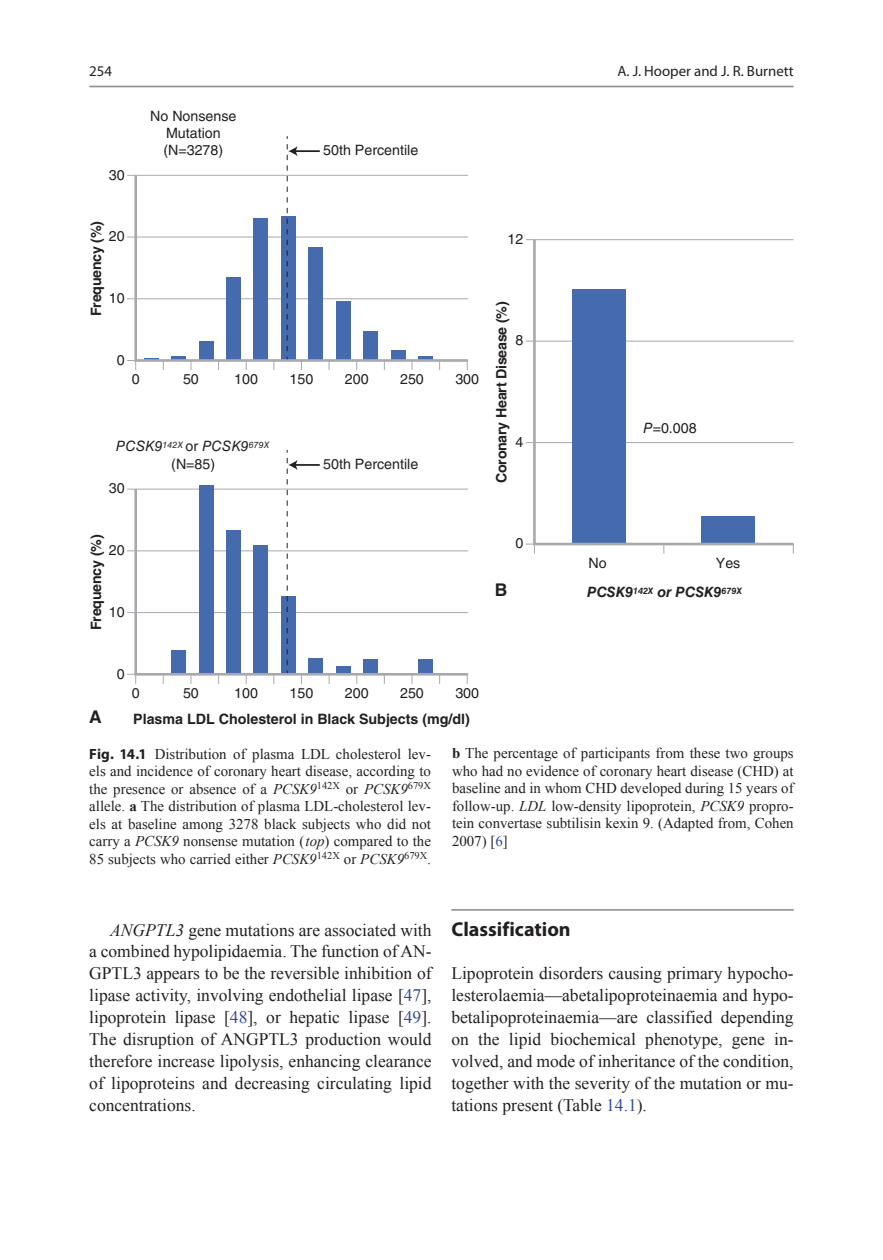
<style>
.page{position:relative;width:883px;height:1260px;background:#fff}
.page>*{position:absolute;margin:0;border:0;box-sizing:border-box;transform-origin:0 0}
.t1{font:700 20.12px "Myriad Pro";color:#231f20}
.t2{font:17.5px/21.9px "Times New Roman";color:#231f20;text-align:justify}
.t3{font:700 17.5px "Helvetica";color:#231f20}
.t4{font:14.88px/17.5px "Times New Roman";color:#231f20;text-align:justify}
.t5{font:14.88px "Myriad Pro";color:#231f20}
.t6{font:14.17px/17.2px "Helvetica LT Std";color:#231f20;text-align:center}
.t7{font:700 14.17px "Helvetica LT Std";letter-spacing:-.015em;color:#231f20}
.t8{font:italic 14.17px/17.7px "Helvetica LT Std";color:#231f20;text-align:center}
.t9{font:italic 700 14.17px/28.7px "Helvetica LT Std";color:#231f20;text-align:right}
.s1{font-style:normal}
.s2{font-style:italic}
.s3{font-weight:400;font-style:normal}
.s4{font-family:"Myriad Pro";font-weight:700}
.s5{font-family:"Times New Roman PS Italic MT2"}
.s6{font-weight:700}
.s7{font-family:"Times New Roman PSMT2"}
.s8{color:#324a97}
</style>
<div class="page">
<hr style="left:89px;top:86px;width:705px;height:1px;background:#949699">
<hr style="left:451px;top:909px;width:343px;height:2px;background:#949699">
<hr style="left:127px;top:175px;width:341px;height:1px;background:#a7a9ac">
<hr style="left:127px;top:237px;width:341px;height:1px;background:#a7a9ac">
<hr style="left:127px;top:298px;width:341px;height:1px;background:#a7a9ac">
<hr style="left:127px;top:360px;width:341px;height:1px;background:#a7a9ac">
<hr style="left:127px;top:489px;width:341px;height:1px;background:#a7a9ac">
<hr style="left:127px;top:550px;width:341px;height:1px;background:#a7a9ac">
<hr style="left:127px;top:612px;width:341px;height:1px;background:#a7a9ac">
<hr style="left:127px;top:674px;width:341px;height:1px;background:#a7a9ac">
<hr style="left:295px;top:150px;width:25px;height:2px;background:#231f20">
<hr style="left:295px;top:464px;width:25px;height:2px;background:#231f20">
<svg style="left:133px;top:174px;width:335px;height:189px"></svg>
<svg style="left:133px;top:486px;width:335px;height:191px"></svg>
<svg style="left:287px;top:136px;width:15px;height:234px"></svg>
<svg style="left:287px;top:450px;width:15px;height:234px"></svg>
<hr style="left:526px;top:239px;width:268px;height:1px;background:#a7a9ac">
<hr style="left:526px;top:341px;width:268px;height:1px;background:#a7a9ac">
<hr style="left:526px;top:442px;width:268px;height:1px;background:#a7a9ac">
<hr style="left:526px;top:544px;width:268px;height:1px;background:#a7a9ac">
<svg style="left:532px;top:239px;width:262px;height:308px"></svg>
<p class="t5" style="left:89px;top:62px;width:24px">254</p>
<p class="t5" style="left:617px;top:62px;width:178px">A. J. Hooper and J. R. Burnett</p>
<p class="t6" style="left:109px;top:166px;width:17px">30</p>
<p class="t6" style="left:150px;top:107px;width:88px">No Nonsense<br>Mutation (N=3278)</p>
<p class="t6" style="left:323px;top:142px;width:97px">50th Percentile</p>
<p class="t7" style="left:87px;top:316px;width:97px;rotate:-90deg">Frequency (%)</p>
<p class="t6" style="left:109px;top:228px;width:17px">20</p>
<p class="t6" style="left:109px;top:290px;width:17px">10</p>
<p class="t6" style="left:117px;top:351px;width:9px">0</p>
<p class="t6" style="left:132px;top:371px;width:9px">0</p>
<p class="t6" style="left:234px;top:371px;width:25px">100</p>
<p class="t6" style="left:345px;top:371px;width:25px">200</p>
<p class="t6" style="left:400px;top:371px;width:25px">250</p>
<p class="t6" style="left:455px;top:371px;width:25px">300</p>
<p class="t6" style="left:183px;top:371px;width:17px">50</p>
<p class="t6" style="left:290px;top:371px;width:25px">150</p>
<p class="t8" style="left:116px;top:437px;width:155px">PCSK9<sup>142X</sup> <span class="s1">or</span> PCSK9<sup>679X </sup><span class="s1">(N=85)</span></p>
<p class="t6" style="left:109px;top:480px;width:17px">30</p>
<p class="t7" style="left:87px;top:630px;width:97px;rotate:-90deg">Frequency (%)</p>
<p class="t6" style="left:109px;top:542px;width:17px">20</p>
<p class="t6" style="left:109px;top:603px;width:17px">10</p>
<p class="t6" style="left:117px;top:665px;width:9px">0</p>
<p class="t6" style="left:323px;top:455px;width:97px">50th Percentile</p>
<p class="t3" style="left:89px;top:706px;width:14px">A</p>
<p class="t6" style="left:132px;top:685px;width:9px">0</p>
<p class="t6" style="left:183px;top:685px;width:17px">50</p>
<p class="t6" style="left:234px;top:685px;width:25px">100</p>
<p class="t6" style="left:290px;top:685px;width:25px">150</p>
<p class="t6" style="left:345px;top:685px;width:25px">200</p>
<p class="t6" style="left:400px;top:685px;width:25px">250</p>
<p class="t6" style="left:455px;top:685px;width:25px">300</p>
<p class="t7" style="left:133px;top:710px;width:338px">Plasma LDL Cholesterol in Black Subjects (mg/dl)</p>
<p class="t6" style="left:507px;top:230px;width:17px">12</p>
<p class="t7" style="left:493px;top:483px;width:183px;rotate:-90deg">Coronary Heart Disease (%)</p>
<p class="t6" style="left:515px;top:332px;width:9px">8</p>
<p class="t6" style="left:515px;top:433px;width:9px">4</p>
<p class="t6" style="left:515px;top:535px;width:9px">0</p>
<p class="t3" style="left:495px;top:580px;width:14px">B</p>
<p class="t6" style="left:643px;top:419px;width:55px"><span class="s2">P</span>=0.008</p>
<p class="t9" style="left:587px;top:549px;width:156px"><span class="s3">Yes<br></span>PCSK9<sup>142X</sup> or PCSK9<sup>679X</sup></p>
<p class="t6" style="left:589px;top:555px;width:20px">No</p>
<p class="t4" style="left:89px;top:745px;width:343px"><span class="s4">Fig. 14.1</span> Distribution of plasma LDL cholesterol lev&shy;els and incidence of coronary heart disease, according to the presence or absence of a <span class="s5">PCSK9</span><sup>142X</sup> or <span class="s5">PCSK9</span><sup>679X </sup>allele. <span class="s6">a</span> The distribution of plasma LDL-cholesterol lev&shy;els at baseline among 3278 black subjects who did not carry a <span class="s5">PCSK9</span> <span class="s7">nonsense mutation (</span> <span class="s5">top</span>) compared to the 85 subjects who carried either <span class="s5">PCSK9</span><sup>142X</sup> or <span class="s5">PCSK9</span><sup>679X</sup>.</p>
<p class="t4" style="left:452px;top:744px;width:343px"><span class="s6">b</span> The percentage of participants from these two groups who had no evidence of coronary heart disease (CHD) at baseline and in whom CHD developed during 15 years of follow-up. <span class="s5">LDL</span> low-density lipoprotein, <span class="s5">PCSK9</span> propro&shy;tein convertase subtilisin kexin 9. (Adapted from, Cohen 2007) [<span class="s8">6</span>]</p>
<p class="t2" style="left:89px;top:918px;width:344px;text-indent:21px"><span class="s5">ANGPTL3</span> gene mutations are associated with a combined hypolipidaemia. The function of AN-GPTL3 appears to be the reversible inhibition of lipase activity, involving endothelial lipase [<span class="s8">47</span>], lipoprotein lipase [<span class="s8">48</span>], or hepatic lipase [<span class="s8">49</span>].<br>The disruption of ANGPTL3 production would therefore increase lipolysis, enhancing clearance of lipoproteins and decreasing circulating lipid concentrations.</p>
<p class="t1" style="left:451px;top:916px;width:121px">Classification</p>
<p class="t2" style="left:451px;top:962px;width:344px">Lipoprotein disorders causing primary hypocho&shy;lesterolaemia—abetalipoproteinaemia and hypo&shy;betalipoproteinaemia—are classified depending on the lipid biochemical phenotype, gene in&shy;volved, and mode of inheritance of the condition, together with the severity of the mutation or mu&shy;tations present (Table <span class="s8">14.1</span>).</p>
</div>
